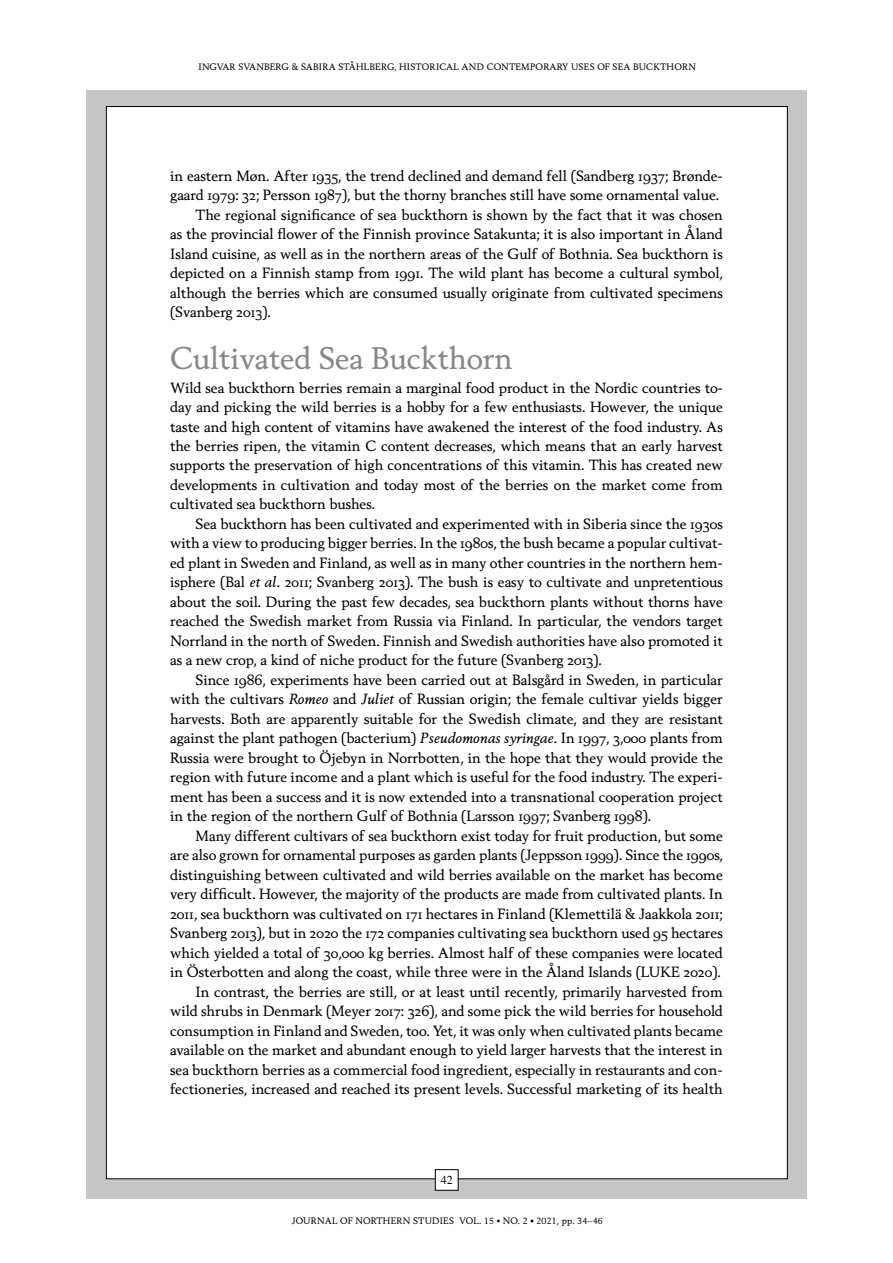
<style>
.page{position:relative;width:893px;height:1263px;background:#fff}
.page>*{position:absolute;margin:0;border:0;box-sizing:border-box;transform-origin:0 0}
.t1{font:30px "Berling Nova Text";color:#878787}
.t2{font:14.25px/19.5px "Berling Nova Text Regular Os F";color:#000;text-align:justify}
.t3{font:12px "Times";color:#000}
.t4{font:9px "Berling Nova Text Regular T";letter-spacing:.025em;color:#000}
.s1{font-family:"Berling Nova Text";font-style:italic}
</style>
<div class="page">
<div style="left:86px;top:91px;width:721px;height:1108px;background:#c6c6c6"></div>
<div style="left:106px;top:107px;width:681px;height:1072px;background:#fff"></div>
<div style="left:435px;top:1170px;width:23px;height:20px;background:#fff"></div>
<div style="left:435px;top:1169px;width:23px;height:21px;border:1px solid #000"></div>
<p class="t4" style="left:199px;top:61px;width:499px">INGVAR SVANBERG &amp; SABIRA STÅHLBERG, HISTORICAL AND CONTEMPORARY USES OF SEA BUCKTHORN</p>
<p class="t2" style="left:170px;top:165px;width:554px">in eastern Møn. After 1935, the trend declined and demand fell (Sandberg 1937; Brønde-</p>
<p class="t2" style="left:170px;top:185px;width:551px">gaard 1979: 32; Persson 1987), but the thorny branches still have some ornamental value.</p>
<p class="t2" style="left:196px;top:204px;width:529px">The regional significance of sea buckthorn is shown by the fact that it was chosen</p>
<p class="t2" style="left:170px;top:224px;width:554px">as the provincial flower of the Finnish province Satakunta; it is also important in Åland</p>
<p class="t2" style="left:170px;top:243px;width:554px">Island cuisine, as well as in the northern areas of the Gulf of Bothnia. Sea buckthorn is</p>
<p class="t2" style="left:170px;top:263px;width:554px">depicted on a Finnish stamp from 1991. The wild plant has become a cultural symbol,</p>
<p class="t2" style="left:170px;top:282px;width:554px">although the berries which are consumed usually originate from cultivated specimens</p>
<p class="t2" style="left:170px;top:302px;width:102px">(Svanberg 2013).</p>
<h1 class="t1" style="left:170px;top:339px;width:344px">Cultivated Sea Buckthorn</h1>
<p class="t2" style="left:170px;top:377px;width:554px">Wild sea buckthorn berries remain a marginal food product in the Nordic countries to&shy;day and picking the wild berries is a hobby for a few enthusiasts. However, the unique taste and high content of vitamins have awakened the interest of the food industry. As the berries ripen, the vitamin C content decreases, which means that an early harvest supports the preservation of high concentrations of this vitamin. This has created new developments in cultivation and today most of the berries on the market come from cultivated sea buckthorn bushes.</p>
<p class="t2" style="left:170px;top:514px;width:554px;text-indent:26px">Sea buckthorn has been cultivated and experimented with in Siberia since the 1930s with a view to producing bigger berries. In the 1980s, the bush became a popular cultivat&shy;ed plant in Sweden and Finland, as well as in many other countries in the northern hem&shy;isphere (Bal <span class="s1">et al</span>. 2011; Svanberg 2013). The bush is easy to cultivate and unpretentious about the soil. During the past few decades, sea buckthorn plants without thorns have reached the Swedish market from Russia via Finland. In particular, the vendors target Norrland in the north of Sweden. Finnish and Swedish authorities have also promoted it as a new crop, a kind of niche product for the future (Svanberg 2013).</p>
<p class="t2" style="left:170px;top:670px;width:554px;text-indent:26px">Since 1986, experiments have been carried out at Balsgård in Sweden, in particular with the cultivars <span class="s1">Romeo</span> and <span class="s1">Juliet</span> of Russian origin; the female cultivar yields bigger harvests. Both are apparently suitable for the Swedish climate, and they are resistant against the plant pathogen (bacterium) <span class="s1">Pseudomonas syringae</span>. In 1997, 3,000 plants from Russia were brought to Öjebyn in Norrbotten, in the hope that they would provide the region with future income and a plant which is useful for the food industry. The experi&shy;ment has been a success and it is now extended into a transnational cooperation project in the region of the northern Gulf of Bothnia (Larsson 1997; Svanberg 1998).</p>
<p class="t2" style="left:170px;top:826px;width:554px;text-align:right">Many different cultivars of sea buckthorn exist today for fruit production, but some<br>are also grown for ornamental purposes as garden plants (Jeppsson 1999). Since the 1990s, distinguishing between cultivated and wild berries available on the market has become very difficult. However, the majority of the products are made from cultivated plants. In 2011, sea buckthorn was cultivated on 171 hectares in Finland (Klemettilä &amp; Jaakkola 2011; Svanberg 2013), but in 2020 the 172 companies cultivating sea buckthorn used 95 hectares which yielded a total of 30,000 kg berries. Almost half of these companies were located in Österbotten and along the coast, while three were in the Åland Islands (LUKE 2020).<br>In contrast, the berries are still, or at least until recently, primarily harvested from wild shrubs in Denmark (Meyer 2017: 326), and some pick the wild berries for household consumption in Finland and Sweden, too. Yet, it was only when cultivated plants became available on the market and abundant enough to yield larger harvests that the interest in sea buckthorn berries as a commercial food ingredient, especially in restaurants and con&shy;fectioneries, increased and reached its present levels. Successful marketing of its health</p>
<p class="t3" style="left:441px;top:1168px;width:13px">42</p>
<p class="t4" style="left:292px;top:1215px;width:313px">JOURNAL OF NORTHERN STUDIES VOL. 15 <sup>•</sup> NO. 2 <sup>•</sup> 2021, pp. 34–46</p>
</div>
